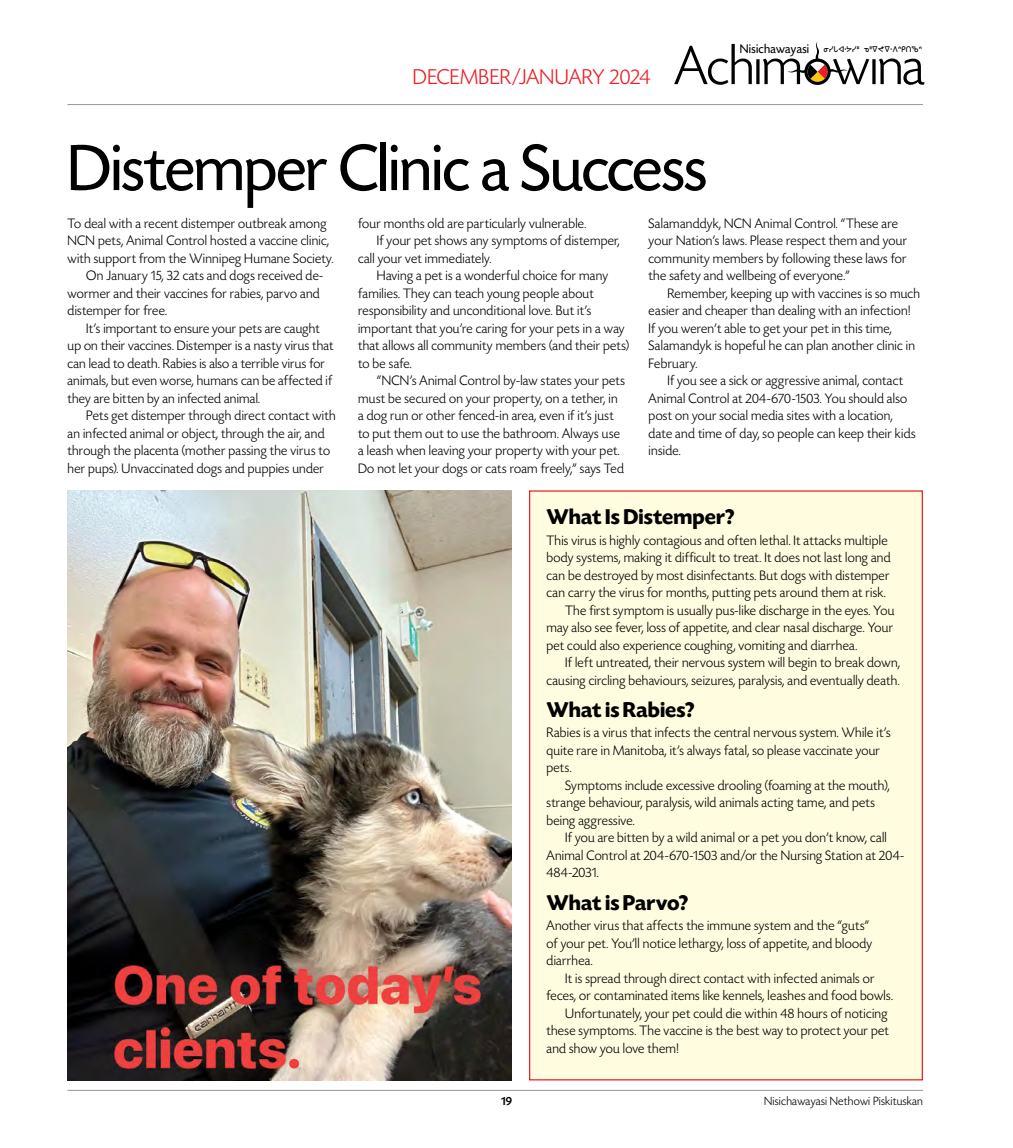
<style>
.page{position:relative;width:1013px;height:1148px;background:#fff}
.page>*{position:absolute;margin:0;border:0;box-sizing:border-box;transform-origin:0 0}
.t1{font:68.75px "Today SH";letter-spacing:-.01em;color:#000}
.t2{font:700 22.5px "Today SH";color:#000}
.t3{font:300 22.5px "Today SH";letter-spacing:.015em;color:#ed1d24}
.t4{font:300 14.38px/17.5px "Today SH";letter-spacing:.02em;color:#000}
.t5{font:300 12.5px "Today SH";letter-spacing:.02em;color:#000}
.t6{font:500 12.5px "Today SH";color:#000}
.t7{font:8.5px "Aboriginal Sans";letter-spacing:-.01em;color:#000}
.s1{font-family:"Today SH";font-size:13.25px}
</style>
<div class="page">
<hr style="left:68px;top:1090px;width:854px;height:1px;background:#939598">
<svg style="left:674px;top:41px;width:250px;height:44px"></svg>
<hr style="left:68px;top:104px;width:854px;height:1px;background:#939598">
<img style="left:68px;top:490px;width:443px;height:590px">
<div style="left:529px;top:491px;width:393px;height:588px;background:#fffcdf"></div>
<h2 class="t3" style="left:413px;top:65px;width:239px">DECEMBER/JANUARY 2024</h2>
<h1 class="t1" style="left:68px;top:132px;width:641px">Distemper Clinic a Success</h1>
<p class="t7" style="left:740px;top:43px;width:184px"><span class="s1">Nisichawayasi</span> ᓂᓯᒐᐘᔭᓯᕽ ᓀᐦᐁᖪᐍᐱᐢᑭᑎᕐᑲᐢ</p>
<p class="t4" style="left:68px;top:215px;width:260px">To deal with a recent distemper outbreak among</p>
<p class="t4" style="left:68px;top:232px;width:263px">NCN pets, Animal Control hosted a vaccine clinic,</p>
<p class="t4" style="left:68px;top:250px;width:267px">with support from the Winnipeg Humane Society.</p>
<p class="t4" style="left:86px;top:267px;width:238px">On January 15, 32 cats and dogs received de-</p>
<p class="t4" style="left:68px;top:285px;width:254px">wormer and their vaccines for rabies, parvo and</p>
<p class="t4" style="left:68px;top:302px;width:101px">distemper for free.</p>
<p class="t4" style="left:86px;top:320px;width:235px">It’s important to ensure your pets are caught</p>
<p class="t4" style="left:68px;top:337px;width:267px">up on their vaccines. Distemper is a nasty virus that</p>
<p class="t4" style="left:68px;top:355px;width:259px">can lead to death. Rabies is also a terrible virus for</p>
<p class="t4" style="left:68px;top:372px;width:266px">animals, but even worse, humans can be affected if</p>
<p class="t4" style="left:68px;top:390px;width:194px">they are bitten by an infected animal.</p>
<p class="t4" style="left:86px;top:407px;width:251px">Pets get distemper through direct contact with</p>
<p class="t4" style="left:68px;top:425px;width:258px">an infected animal or object, through the air, and</p>
<p class="t4" style="left:68px;top:442px;width:264px">through the placenta (mother passing the virus to</p>
<p class="t4" style="left:68px;top:460px;width:258px">her pups). Unvaccinated dogs and puppies under</p>
<p class="t4" style="left:358px;top:215px;width:230px">four months old are particularly vulnerable.</p>
<p class="t4" style="left:377px;top:232px;width:244px">If your pet shows any symptoms of distemper,</p>
<p class="t4" style="left:358px;top:250px;width:135px">call your vet immediately.</p>
<p class="t4" style="left:377px;top:267px;width:233px">Having a pet is a wonderful choice for many</p>
<p class="t4" style="left:358px;top:285px;width:237px">families. They can teach young people about</p>
<p class="t4" style="left:358px;top:302px;width:235px">responsibility and unconditional love. But it’s</p>
<p class="t4" style="left:358px;top:320px;width:268px">important that you’re caring for your pets in a way</p>
<p class="t4" style="left:358px;top:337px;width:273px">that allows all community members (and their pets)</p>
<p class="t4" style="left:358px;top:355px;width:55px">to be safe.</p>
<p class="t4" style="left:377px;top:372px;width:250px">“NCN's Animal Control by-law states your pets</p>
<p class="t4" style="left:358px;top:390px;width:261px">must be secured on your property, on a tether, in</p>
<p class="t4" style="left:358px;top:407px;width:257px">a dog run or other fenced-in area, even if it's just</p>
<p class="t4" style="left:358px;top:425px;width:263px">to put them out to use the bathroom. Always use</p>
<p class="t4" style="left:358px;top:442px;width:263px">a leash when leaving your property with your pet.</p>
<p class="t4" style="left:358px;top:460px;width:267px">Do not let your dogs or cats roam freely,” says Ted</p>
<p class="t4" style="left:648px;top:215px;width:260px">Salamanddyk, NCN Animal Control. “These are your Nation’s laws. Please respect them and your community members by following these laws for the safety and wellbeing of everyone.”</p>
<p class="t4" style="left:648px;top:285px;width:273px;text-indent:19px">Remember, keeping up with vaccines is so much easier and cheaper than dealing with an infection!<br>If you weren’t able to get your pet in this time, Salamandyk is hopeful he can plan another clinic in February.</p>
<p class="t4" style="left:648px;top:372px;width:268px;text-indent:19px">If you see a sick or aggressive animal, contact Animal Control at 204-670-1503. You should also post on your social media sites with a location, date and time of day, so people can keep their kids inside.</p>
<h2 class="t2" style="left:546px;top:505px;width:190px">What Is Distemper?</h2>
<p class="t4" style="left:546px;top:532px;width:342px">This virus is highly contagious and often lethal. It attacks multiple</p>
<p class="t4" style="left:546px;top:549px;width:346px">body systems, making it difficult to treat. It does not last long and</p>
<p class="t4" style="left:546px;top:567px;width:344px">can be destroyed by most disinfectants. But dogs with distemper</p>
<p class="t4" style="left:546px;top:584px;width:340px">can carry the virus for months, putting pets around them at risk.</p>
<p class="t4" style="left:565px;top:602px;width:330px">The first symptom is usually pus-like discharge in the eyes. You</p>
<p class="t4" style="left:546px;top:619px;width:348px">may also see fever, loss of appetite, and clear nasal discharge. Your</p>
<p class="t4" style="left:546px;top:637px;width:312px">pet could also experience coughing, vomiting and diarrhea.</p>
<p class="t4" style="left:565px;top:654px;width:336px">If left untreated, their nervous system will begin to break down,</p>
<p class="t4" style="left:546px;top:672px;width:354px">causing circling behaviours, seizures, paralysis, and eventually death.</p>
<h2 class="t2" style="left:546px;top:698px;width:150px">What is Rabies?</h2>
<p class="t4" style="left:546px;top:724px;width:345px">Rabies is a virus that infects the central nervous system. While it’s quite rare in Manitoba, it’s always fatal, so please vaccinate your pets.</p>
<p class="t4" style="left:546px;top:777px;width:345px;text-indent:19px">Symptoms include excessive drooling (foaming at the mouth), strange behaviour, paralysis, wild animals acting tame, and pets being aggressive.</p>
<p class="t4" style="left:546px;top:829px;width:359px;text-indent:19px">If you are bitten by a wild animal or a pet you don’t know, call<br>Animal Control at 204-670-1503 and/or the Nursing Station at 204-<br>484-2031.</p>
<h2 class="t2" style="left:546px;top:891px;width:143px">What is Parvo?</h2>
<p class="t4" style="left:546px;top:917px;width:327px">Another virus that affects the immune system and the “guts” of your pet. You’ll notice lethargy, loss of appetite, and bloody diarrhea.</p>
<p class="t4" style="left:565px;top:969px;width:311px">It is spread through direct contact with infected animals or</p>
<p class="t4" style="left:546px;top:987px;width:348px">feces, or contaminated items like kennels, leashes and food bowls.</p>
<p class="t4" style="left:565px;top:1004px;width:323px">Unfortunately, your pet could die within 48 hours of noticing</p>
<p class="t4" style="left:546px;top:1022px;width:344px">these symptoms. The vaccine is the best way to protect your pet</p>
<p class="t4" style="left:546px;top:1039px;width:134px">and show you love them!</p>
<p class="t6" style="left:501px;top:1094px;width:12px">19</p>
<p class="t5" style="left:764px;top:1094px;width:160px">Nisichawayasi Nethowi Piskituskan</p>
</div>
